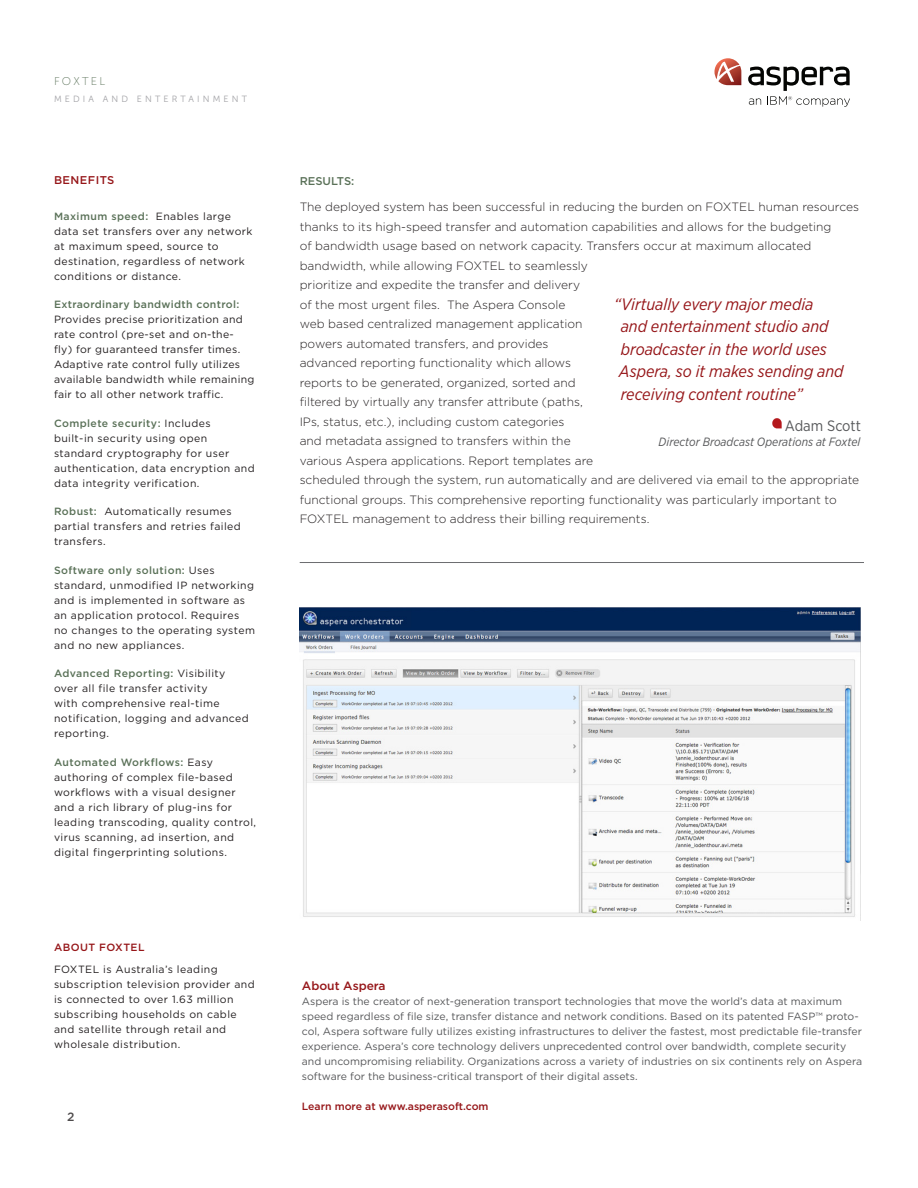
<style>
.page{position:relative;width:918px;height:1188px;background:#fff}
.page>*{position:absolute;margin:0;border:0;box-sizing:border-box;transform-origin:0 0}
.t1{font:italic 16.5px/22.5px "Gotham Narrow";color:#961619}
.t2{font:15px "Gotham Narrow";color:#57585a}
.t3{font:300 12px/19.5px "Gotham";color:#231f20}
.t4{font:italic 12px "Gotham Narrow";color:#57585a}
.t5{font:500 12px "Gotham";color:#961619}
.t6{font:500 12px "Gotham";color:#231f20}
.t7{font:500 11.25px "Gotham";letter-spacing:.04em;color:#961619}
.t8{font:500 11.25px "Gotham";color:#5a7158}
.t9{font:11.25px "Museo Sans 100";letter-spacing:.2em;color:#5a7158}
.t10{font:10.5px/15px "Gotham";letter-spacing:.04em;color:#231f20}
.t11{font:10.5px/15px "Gotham";color:#57585a}
.t12{font:500 10.5px "Gotham";color:#961619}
.t13{font:500 10.5px "Gotham";letter-spacing:.04em;color:#961619}
.t14{font:9px "Museo Sans 300";letter-spacing:.35em;color:#a1a1a5}
.s1{font-weight:500;color:#5a7158}
</style>
<div class="page">
<hr style="left:300px;top:562px;width:564px;height:1px;background:#6c6d70">
<svg style="left:772px;top:418px;width:10px;height:10px"></svg>
<img style="left:300px;top:608px;width:561px;height:312px">
<svg style="left:714px;top:58px;width:27px;height:27px"></svg>
<svg style="left:748px;top:66px;width:102px;height:41px"></svg>
<p class="t9" style="left:54px;top:75px;width:53px">FOXTEL</p>
<p class="t14" style="left:54px;top:94px;width:195px">MEDIA AND ENTERTAINMENT</p>
<p class="t7" style="left:54px;top:174px;width:62px">BENEFITS</p>
<p class="t10" style="left:54px;top:208px;width:200px"><span class="s1">Maximum speed:</span> Enables large data set transfers over any network at maximum speed, source to destination, regardless of network conditions or distance.</p>
<p class="t10" style="left:54px;top:297px;width:202px"><span class="s1">Extraordinary bandwidth control:<br></span>Provides precise prioritization and rate control (pre-set and on-the&shy;fly) for guaranteed transfer times.<br>Adaptive rate control fully utilizes available bandwidth while remaining fair to all other network traffic.</p>
<p class="t10" style="left:54px;top:415px;width:202px"><span class="s1">Complete security:</span> Includes<br>built-in security using open standard cryptography for user authentication, data encryption and data integrity verification.</p>
<p class="t10" style="left:54px;top:504px;width:188px"><span class="s1">Robust:</span> Automatically resumes partial transfers and retries failed transfers.</p>
<p class="t10" style="left:54px;top:562px;width:202px"><span class="s1">Software only solution:</span> Uses standard, unmodified IP networking and is implemented in software as an application protocol. Requires no changes to the operating system and no new appliances.</p>
<p class="t10" style="left:54px;top:666px;width:196px"><span class="s1">Advanced Reporting:</span> Visibility over all file transfer activity<br>with comprehensive real-time notification, logging and advanced reporting.</p>
<p class="t10" style="left:54px;top:754px;width:204px"><span class="s1">Automated Workflows:</span> Easy authoring of complex file-based workflows with a visual designer and a rich library of plug-ins for leading transcoding, quality control, virus scanning, ad insertion, and digital fingerprinting solutions.</p>
<p class="t13" style="left:54px;top:941px;width:92px">ABOUT FOXTEL</p>
<p class="t10" style="left:54px;top:961px;width:202px">FOXTEL is Australia’s leading subscription television provider and is connected to over 1.63 million subscribing households on cable and satellite through retail and wholesale distribution.</p>
<p class="t6" style="left:67px;top:1110px;width:9px">2</p>
<p class="t8" style="left:300px;top:175px;width:56px">RESULTS:</p>
<p class="t3" style="left:300px;top:197px;width:561px">The deployed system has been successful in reducing the burden on FOXTEL human resources thanks to its high-speed transfer and automation capabilities and allows for the budgeting<br>of bandwidth usage based on network capacity. Transfers occur at maximum allocated bandwidth, while allowing FOXTEL to seamlessly<br>prioritize and expedite the transfer and delivery<br>of the most urgent files. The Aspera Console<br>web based centralized management application<br>powers automated transfers, and provides<br>advanced reporting functionality which allows<br>reports to be generated, organized, sorted and<br>filtered by virtually any transfer attribute (paths,<br>IPs, status, etc.), including custom categories<br>and metadata assigned to transfers within the<br>various Aspera applications. Report templates are<br>scheduled through the system, run automatically and are delivered via email to the appropriate functional groups. This comprehensive reporting functionality was particularly important to FOXTEL management to address their billing requirements.</p>
<p class="t1" style="left:614px;top:292px;width:231px">“Virtually every major media and entertainment studio and broadcaster in the world uses<br>Aspera, so it makes sending and receiving content routine”</p>
<p class="t2" style="left:785px;top:417px;width:78px">Adam Scott</p>
<p class="t4" style="left:659px;top:434px;width:203px">Director Broadcast Operations at Foxtel</p>
<p class="t5" style="left:302px;top:979px;width:85px">About Aspera</p>
<p class="t11" style="left:302px;top:994px;width:562px">Aspera is the creator of next-generation transport technologies that move the world’s data at maximum speed regardless of file size, transfer distance and network conditions. Based on its patented FASP™ proto&shy;col, Aspera software fully utilizes existing infrastructures to deliver the fastest, most predictable file-transfer experience. Aspera’s core technology delivers unprecedented control over bandwidth, complete security and uncompromising reliability. Organizations across a variety of industries on six continents rely on Aspera software for the business-critical transport of their digital assets.</p>
<p class="t12" style="left:302px;top:1101px;width:188px">Learn more at www.asperasoft.com</p>
</div>
